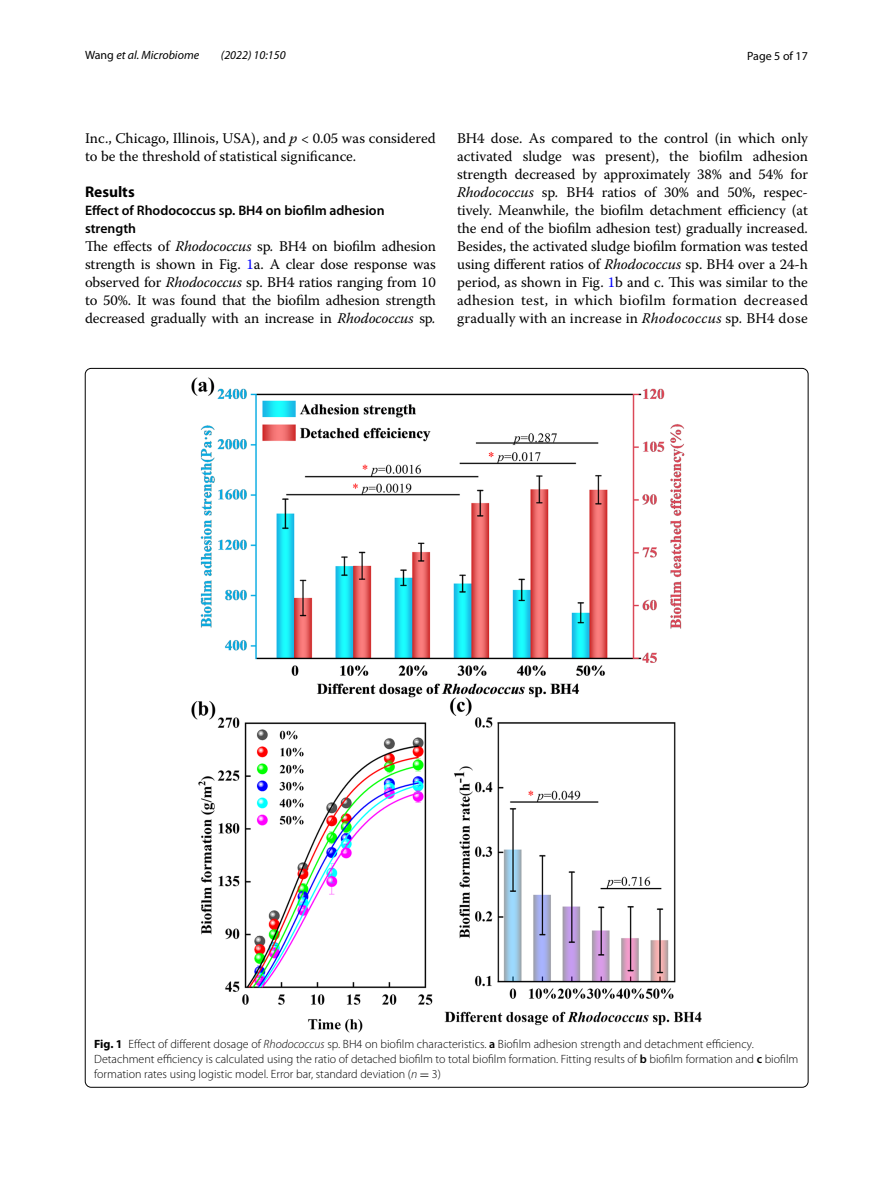
<style>
.page{position:relative;width:893px;height:1187px;background:#fff}
.page>*{position:absolute;margin:0;border:0;box-sizing:border-box;transform-origin:0 0}
.t1{font:700 15.45px "Myriad Pro";color:#000}
.t2{font:14.7px/18px "Warnock Pro";color:#000;text-align:justify}
.t3{font:600 13.8px/18px "Myriad Pro";color:#000}
.t4{font:300 12px/15px "Myriad Pro";color:#000}
.t5{font:italic 12px "Myriad Pro";color:#000}
.t6{font:12px "Myriad Pro";color:#000}
.s1{font-style:normal}
.s2{font-style:italic}
.s3{color:#00f}
.s4{font-weight:700}
.s5{font-weight:600}
.s6{font-family:"MTSY";font-weight:400}
</style>
<div class="page">
<img style="left:191px;top:377px;width:511px;height:655px">
<p class="t5" style="left:85px;top:48px;width:116px"><span class="s1">Wang</span> et al. Microbiome</p>
<p class="t5" style="left:221px;top:48px;width:66px">(2022) 10:150</p>
<p class="t6" style="left:747px;top:48px;width:62px">Page 5 of 17</p>
<p class="t2" style="left:85px;top:128px;width:352px">Inc., Chicago, Illinois, USA), and <span class="s2">p</span> &lt; 0.05 was considered to be the threshold of statistical significance.</p>
<p class="t1" style="left:85px;top:181px;width:51px">Results</p>
<p class="t3" style="left:85px;top:201px;width:301px">Effect of Rhodococcus sp. BH4 on biofilm adhesion strength</p>
<p class="t2" style="left:85px;top:236px;width:352px">The effects of <span class="s2">Rhodococcus</span> sp<span class="s2">.</span> BH4 on biofilm adhesion strength is shown in Fig. <span class="s3">1</span>a. A clear dose response was observed for <span class="s2">Rhodococcus</span> sp. BH4 ratios ranging from 10 to 50%. It was found that the biofilm adhesion strength decreased gradually with an increase in <span class="s2">Rhodococcus</span> sp<span class="s2">.</span></p>
<p class="t2" style="left:457px;top:128px;width:352px">BH4 dose. As compared to the control (in which only activated sludge was present), the biofilm adhesion strength decreased by approximately 38% and 54% for <span class="s2">Rhodococcus</span> sp<span class="s2">.</span> BH4 ratios of 30% and 50%, respec&shy;tively. Meanwhile, the biofilm detachment efficiency (at the end of the biofilm adhesion test) gradually increased.<br>Besides, the activated sludge biofilm formation was tested using different ratios of <span class="s2">Rhodococcus</span> sp. BH4 over a 24-h period, as shown in Fig. <span class="s3">1</span>b and c. This was similar to the adhesion test, in which biofilm formation decreased gradually with an increase in <span class="s2">Rhodococcus</span> sp<span class="s2">.</span> BH4 dose</p>
<p class="t4" style="left:94px;top:1036px;width:706px"><span class="s4">Fig. 1</span> Effect of different dosage of <span class="s2">Rhodococcus</span> sp. BH4 on biofilm characteristics. <span class="s5">a</span> Biofilm adhesion strength and detachment efficiency.<br>Detachment efficiency is calculated using the ratio of detached biofilm to total biofilm formation. Fitting results of <span class="s5">b</span> biofilm formation and <span class="s5">c</span> biofilm formation rates using logistic model. Error bar, standard deviation (<span class="s2">n</span> <span class="s6">=</span> 3)</p>
</div>
